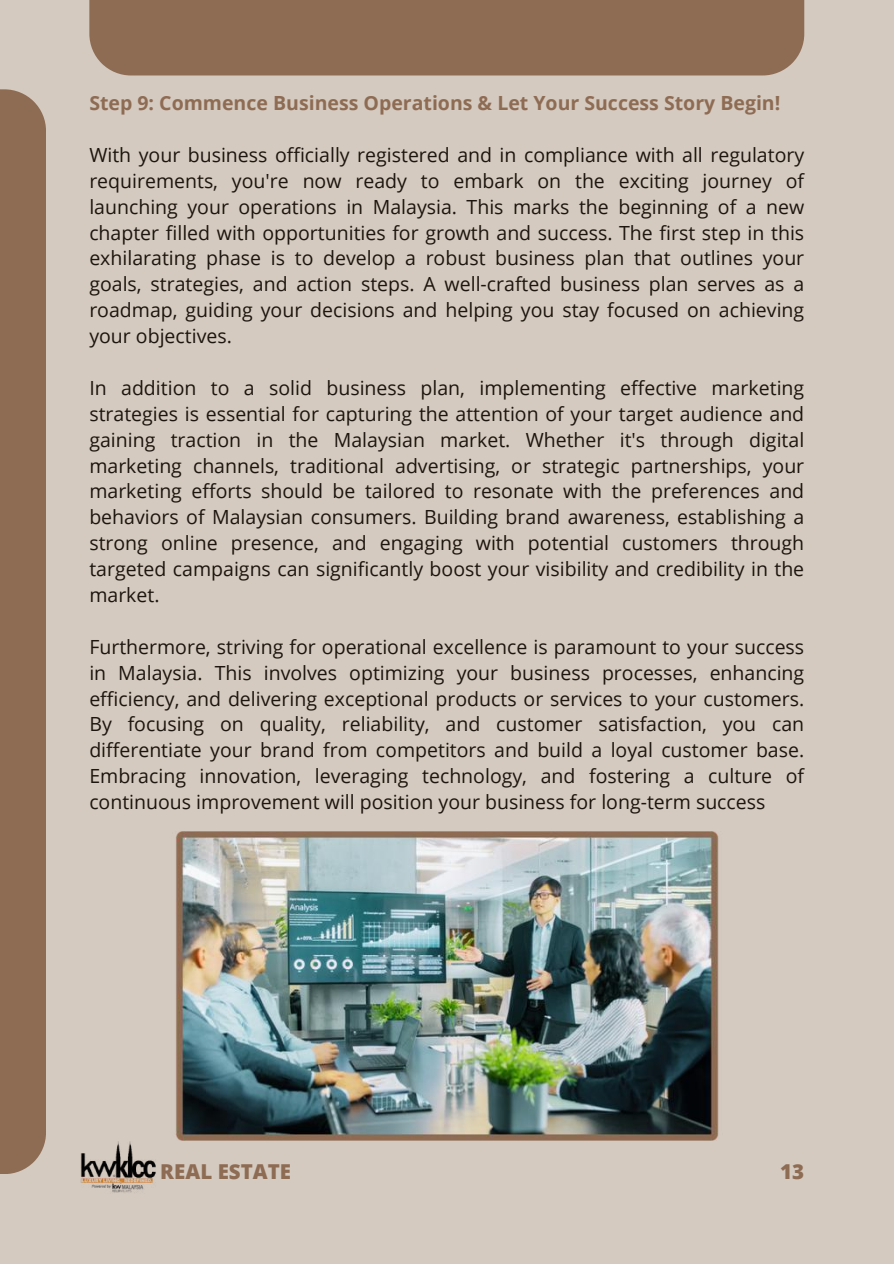
<style>
.page{position:relative;width:894px;height:1264px;background:#fff}
.page>*{position:absolute;margin:0;border:0;box-sizing:border-box;transform-origin:0 0}
.t1{font:800 20.55px "Open Sans";color:#8e6c54}
.t2{font:19.5px/25.8px "Open Sans";color:#1d160e;text-align:justify}
.t3{font:700 19.5px "Open Sans";color:#8e6c54}
</style>
<div class="page">
<div style="left:0;top:0;width:893px;height:1263px;background:#d5cac0"></div>
<div style="left:0;top:89px;width:46px;height:1084px;background:#8e6c54"></div>
<div style="left:89px;top:0;width:715px;height:75px;background:#8e6c54"></div>
<img style="left:80px;top:1141px;width:76px;height:52px">
<img style="left:176px;top:831px;width:543px;height:309px">
<p class="t3" style="left:89px;top:89px;width:692px">Step 9: Commence Business Operations &amp; Let Your Success Story Begin!</p>
<p class="t2" style="left:89px;top:141px;width:716px">With your business officially registered and in compliance with all regulatory requirements, you're now ready to embark on the exciting journey of launching your operations in Malaysia. This marks the beginning of a new chapter filled with opportunities for growth and success. The first step in this exhilarating phase is to develop a robust business plan that outlines your goals, strategies, and action steps. A well-crafted business plan serves as a roadmap, guiding your decisions and helping you stay focused on achieving your objectives.</p>
<p class="t2" style="left:89px;top:374px;width:716px">In addition to a solid business plan, implementing effective marketing strategies is essential for capturing the attention of your target audience and gaining traction in the Malaysian market. Whether it's through digital marketing channels, traditional advertising, or strategic partnerships, your marketing efforts should be tailored to resonate with the preferences and behaviors of Malaysian consumers. Building brand awareness, establishing a strong online presence, and engaging with potential customers through targeted campaigns can significantly boost your visibility and credibility in the market.</p>
<p class="t2" style="left:89px;top:633px;width:716px">Furthermore, striving for operational excellence is paramount to your success in Malaysia. This involves optimizing your business processes, enhancing efficiency, and delivering exceptional products or services to your customers.<br>By focusing on quality, reliability, and customer satisfaction, you can differentiate your brand from competitors and build a loyal customer base.<br>Embracing innovation, leveraging technology, and fostering a culture of continuous improvement will position your business for long-term success</p>
<p class="t1" style="left:160px;top:1157px;width:132px">REAL ESTATE</p>
<p class="t1" style="left:780px;top:1157px;width:26px">13</p>
</div>
